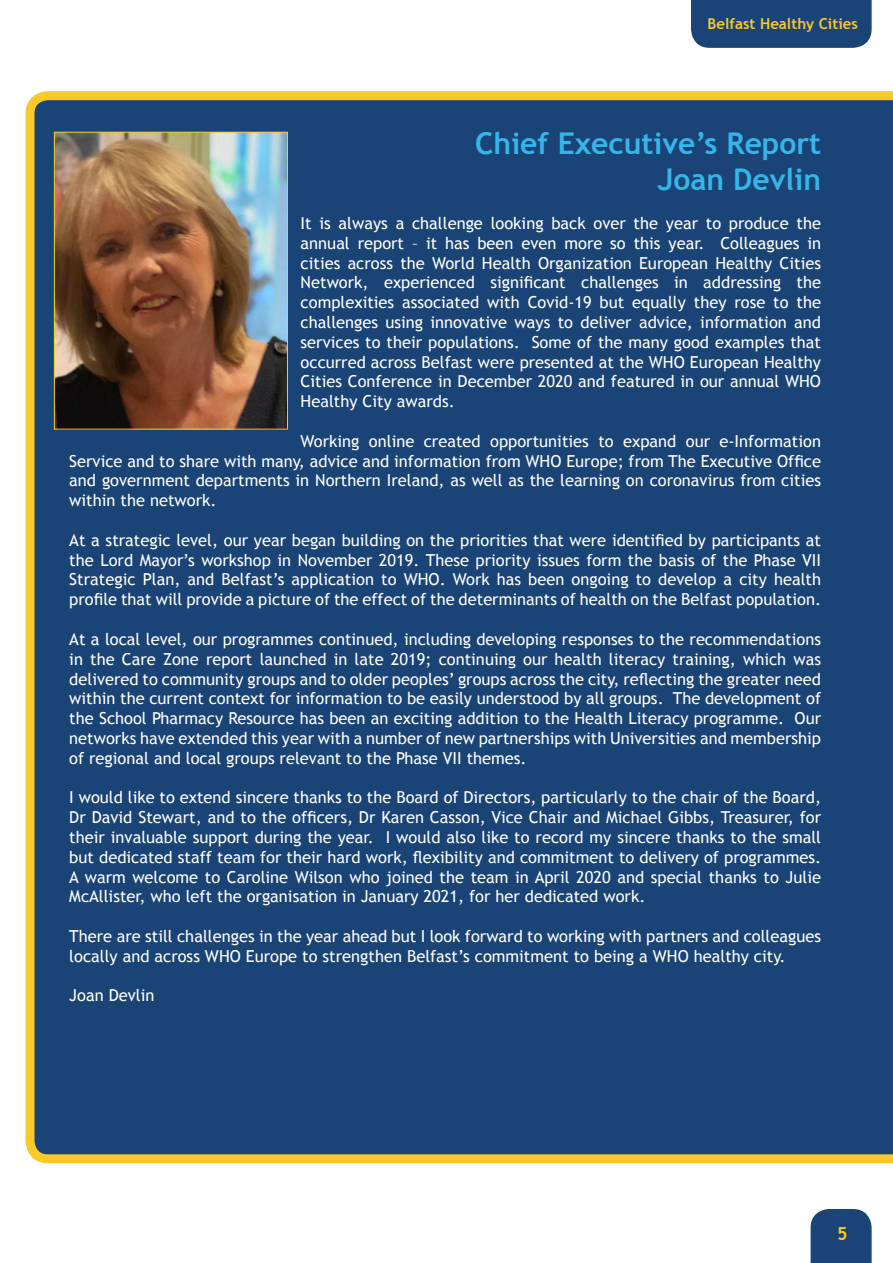
<style>
.page{position:relative;width:893px;height:1263px;background:#fff}
.page>*{position:absolute;margin:0;border:0;box-sizing:border-box;transform-origin:0 0}
.t1{font:700 30px/36px "Trebuchet MS";color:#34b6ea;text-align:right}
.t2{font:700 18px "Trebuchet MS";color:#fac828}
.t3{font:16.5px/19.8px "Trebuchet MS";color:#fff;text-align:justify}
.t4{font:700 15px "Trebuchet MS";color:#fac828}
</style>
<div class="page">
<div style="left:811px;top:1209px;width:61px;height:54px;background:#1a4476"></div>
<div style="left:691px;top:0;width:181px;height:48px;background:#1a4476"></div>
<div style="left:26px;top:91px;width:867px;height:1072px;background:#1a4476"></div>
<img style="left:56px;top:134px;width:230px;height:293px">
<div style="left:54px;top:132px;width:234px;height:297px;border:1px solid #fac828"></div>
<p class="t4" style="left:708px;top:14px;width:152px">Belfast Healthy Cities</p>
<h1 class="t1" style="left:475px;top:125px;width:347px">Chief Executive’s Report<br>Joan Devlin</h1>
<p class="t3" style="left:301px;top:213px;width:522px">It is always a challenge looking back over the year to produce the annual report – it has been even more so this year. Colleagues in cities across the World Health Organization European Healthy Cities Network, experienced significant challenges in addressing the complexities associated with Covid-19 but equally they rose to the challenges using innovative ways to deliver advice, information and services to their populations. Some of the many good examples that occurred across Belfast were presented at the WHO European Healthy Cities Conference in December 2020 and featured in our annual WHO Healthy City awards.</p>
<p class="t3" style="left:69px;top:431px;width:753px;text-indent:231px">Working online created opportunities to expand our e-Information Service and to share with many, advice and information from WHO Europe; from The Executive Office and government departments in Northern Ireland, as well as the learning on coronavirus from cities within the network.</p>
<p class="t3" style="left:69px;top:530px;width:753px">At a strategic level, our year began building on the priorities that were identified by participants at the Lord Mayor’s workshop in November 2019. These priority issues form the basis of the Phase VII Strategic Plan, and Belfast’s application to WHO. Work has been ongoing to develop a city health profile that will provide a picture of the effect of the determinants of health on the Belfast population.</p>
<p class="t3" style="left:69px;top:629px;width:753px">At a local level, our programmes continued, including developing responses to the recommendations in the Care Zone report launched in late 2019; continuing our health literacy training, which was delivered to community groups and to older peoples’ groups across the city, reflecting the greater need within the current context for information to be easily understood by all groups. The development of the School Pharmacy Resource has been an exciting addition to the Health Literacy programme. Our networks have extended this year with a number of new partnerships with Universities and membership of regional and local groups relevant to the Phase VII themes.</p>
<p class="t3" style="left:69px;top:788px;width:753px">I would like to extend sincere thanks to the Board of Directors, particularly to the chair of the Board, Dr David Stewart, and to the officers, Dr Karen Casson, Vice Chair and Michael Gibbs, Treasurer, for their invaluable support during the year. I would also like to record my sincere thanks to the small but dedicated staff team for their hard work, flexibility and commitment to delivery of programmes.<br>A warm welcome to Caroline Wilson who joined the team in April 2020 and special thanks to Julie McAllister, who left the organisation in January 2021, for her dedicated work.</p>
<p class="t3" style="left:69px;top:926px;width:753px">There are still challenges in the year ahead but I look forward to working with partners and colleagues locally and across WHO Europe to strengthen Belfast’s commitment to being a WHO healthy city.</p>
<p class="t3" style="left:69px;top:986px;width:87px">Joan Devlin</p>
<p class="t2" style="left:837px;top:1222px;width:12px">5</p>
</div>
